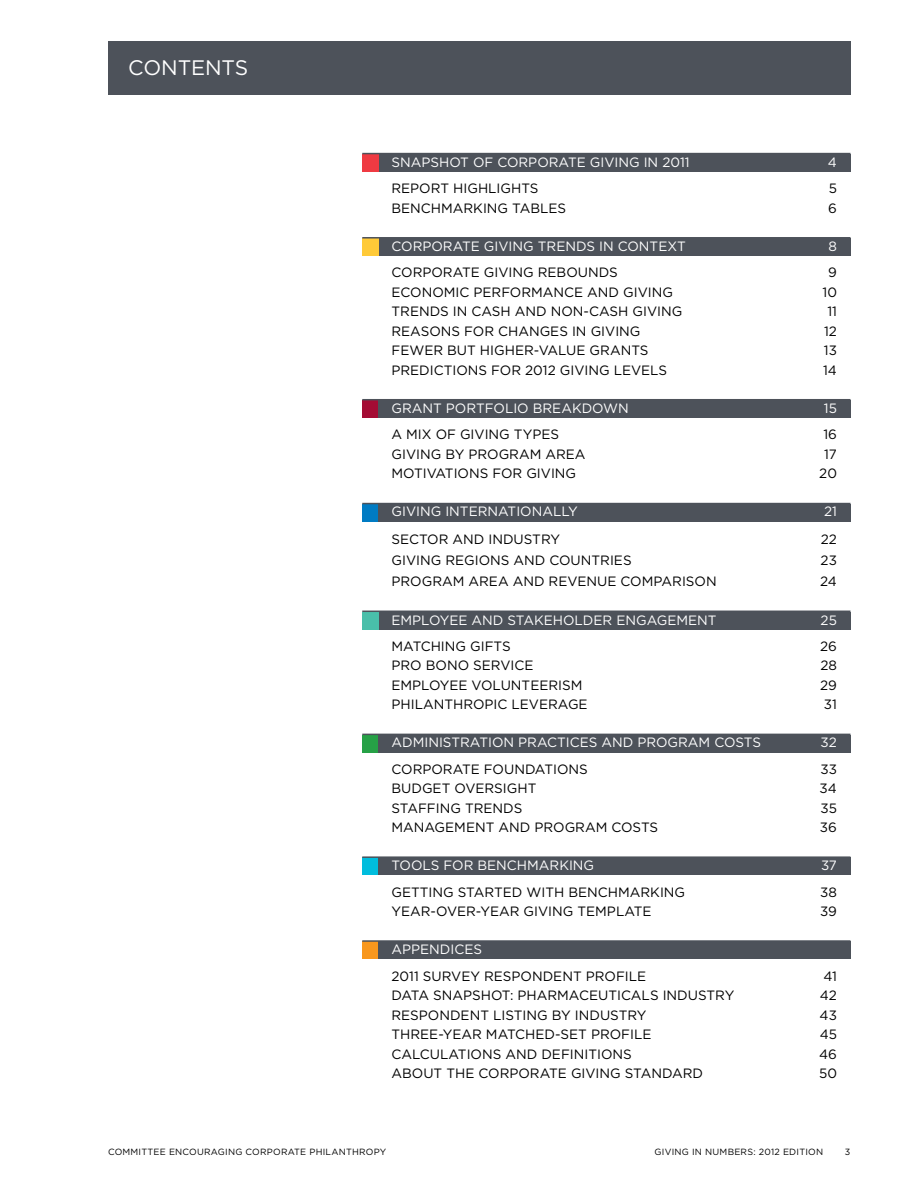
<style>
.page{position:relative;width:918px;height:1188px;background:#fff}
.page>*{position:absolute;margin:0;border:0;box-sizing:border-box;transform-origin:0 0}
.t1{font:21px "Gotham";letter-spacing:-.01em;color:#fff}
.t2{font:13.5px "Gotham";color:#000}
.t3{font:13.5px "Gotham";color:#fff}
.t4{font:9px "Gotham";letter-spacing:.025em;color:#000}
</style>
<div class="page">
<div style="left:378px;top:154px;width:472px;height:18px;background:#4d525a"></div>
<div style="left:362px;top:154px;width:17px;height:18px;background:#ef3a42"></div>
<hr style="left:363px;top:153px;width:487px;height:1px;background:#4d525a">
<div style="left:108px;top:41px;width:742px;height:54px;background:#4d525a"></div>
<div style="left:378px;top:238px;width:472px;height:18px;background:#4d525a"></div>
<div style="left:362px;top:238px;width:17px;height:18px;background:#ffca38"></div>
<hr style="left:363px;top:237px;width:487px;height:2px;background:#4d525a">
<div style="left:378px;top:400px;width:472px;height:18px;background:#4d525a"></div>
<div style="left:362px;top:400px;width:16px;height:18px;background:#a40c34"></div>
<hr style="left:363px;top:399px;width:487px;height:1px;background:#4d525a">
<div style="left:378px;top:504px;width:472px;height:18px;background:#4d525a"></div>
<div style="left:362px;top:504px;width:16px;height:18px;background:#007bc3"></div>
<hr style="left:363px;top:503px;width:487px;height:1px;background:#4d525a">
<div style="left:378px;top:612px;width:472px;height:17px;background:#4d525a"></div>
<div style="left:362px;top:612px;width:17px;height:17px;background:#49bfaa"></div>
<hr style="left:363px;top:611px;width:487px;height:1px;background:#4d525a">
<div style="left:378px;top:735px;width:472px;height:17px;background:#4d525a"></div>
<div style="left:362px;top:735px;width:16px;height:17px;background:#26a146"></div>
<hr style="left:363px;top:734px;width:487px;height:1px;background:#4d525a">
<div style="left:378px;top:858px;width:472px;height:17px;background:#4d525a"></div>
<div style="left:362px;top:858px;width:16px;height:17px;background:#00bddd"></div>
<hr style="left:363px;top:856px;width:487px;height:2px;background:#4d525a">
<div style="left:378px;top:942px;width:472px;height:17px;background:#4d525a"></div>
<div style="left:362px;top:942px;width:16px;height:17px;background:#f8971d"></div>
<hr style="left:363px;top:940px;width:487px;height:2px;background:#4d525a">
<h1 class="t1" style="left:128px;top:56px;width:121px">CONTENTS</h1>
<p class="t3" style="left:392px;top:155px;width:300px">SNAPSHOT OF CORPORATE GIVING IN 2011</p>
<p class="t3" style="left:828px;top:155px;width:11px">4</p>
<p class="t2" style="left:392px;top:181px;width:11px">REPORT</p>
<p class="t2" style="left:453px;top:181px;width:66px">HIGHLIGHTS</p>
<p class="t2" style="left:829px;top:181px;width:10px">5</p>
<p class="t2" style="left:392px;top:201px;width:11px">BENCHM</p>
<p class="t2" style="left:453px;top:201px;width:86px">ARKING TABLES</p>
<p class="t2" style="left:828px;top:201px;width:10px">6</p>
<p class="t3" style="left:392px;top:239px;width:296px">CORPORATE GIVING TRENDS IN CONTEXT</p>
<p class="t3" style="left:828px;top:239px;width:10px">8</p>
<p class="t2" style="left:392px;top:265px;width:11px">CORPOR</p>
<p class="t2" style="left:453px;top:265px;width:50px">ATE GIVIN</p>
<p class="t2" style="left:523px;top:265px;width:25px">G REBOUNDS</p>
<p class="t2" style="left:828px;top:265px;width:10px">9</p>
<p class="t2" style="left:392px;top:285px;width:11px">ECONOMIC</p>
<p class="t2" style="left:474px;top:285px;width:11px">PERFORM</p>
<p class="t2" style="left:543px;top:285px;width:21px">ANCE</p>
<p class="t2" style="left:587px;top:285px;width:54px">AND GIVIN</p>
<p class="t2" style="left:662px;top:285px;width:12px">G</p>
<p class="t2" style="left:823px;top:285px;width:16px">10</p>
<p class="t2" style="left:392px;top:304px;width:11px">TRENDS</p>
<p class="t2" style="left:453px;top:304px;width:110px">IN CASH AND NON</p>
<p class="t2" style="left:584px;top:304px;width:67px">-CASH GIVIN</p>
<p class="t2" style="left:672px;top:304px;width:12px">G</p>
<p class="t2" style="left:827px;top:304px;width:11px">11</p>
<p class="t2" style="left:392px;top:324px;width:40px">REASONS</p>
<p class="t2" style="left:464px;top:324px;width:11px">FOR</p>
<p class="t2" style="left:498px;top:324px;width:111px">CHANGES IN GIVIN</p>
<p class="t2" style="left:630px;top:324px;width:12px">G</p>
<p class="t2" style="left:824px;top:324px;width:14px">12</p>
<p class="t2" style="left:392px;top:343px;width:66px">FEWER BUT</p>
<p class="t2" style="left:480px;top:343px;width:35px">HIGHER</p>
<p class="t2" style="left:534px;top:343px;width:34px">-VALUE</p>
<p class="t2" style="left:590px;top:343px;width:39px">GRANTS</p>
<p class="t2" style="left:824px;top:343px;width:15px">13</p>
<p class="t2" style="left:392px;top:363px;width:10px">PREDICTIONS</p>
<p class="t2" style="left:491px;top:363px;width:11px">FOR</p>
<p class="t2" style="left:525px;top:363px;width:53px">2012 GIVIN</p>
<p class="t2" style="left:599px;top:363px;width:24px">G LEVELS</p>
<p class="t2" style="left:823px;top:363px;width:15px">14</p>
<p class="t3" style="left:392px;top:401px;width:239px">GRANT PORTFOLIO BREAKDOWN</p>
<p class="t3" style="left:824px;top:401px;width:15px">15</p>
<p class="t2" style="left:392px;top:427px;width:169px">A M IX OF GIVING TYPES</p>
<p class="t2" style="left:823px;top:427px;width:15px">16</p>
<p class="t2" style="left:392px;top:447px;width:19px">GIVIN</p>
<p class="t2" style="left:431px;top:447px;width:49px">G BY PRO</p>
<p class="t2" style="left:499px;top:447px;width:88px">GRAM AREA</p>
<p class="t2" style="left:824px;top:447px;width:14px">17</p>
<p class="t2" style="left:392px;top:466px;width:10px">MOTIV</p>
<p class="t2" style="left:435px;top:466px;width:19px">ATIONS</p>
<p class="t2" style="left:492px;top:466px;width:80px">FOR GIVING</p>
<p class="t2" style="left:819px;top:466px;width:19px">20</p>
<p class="t3" style="left:392px;top:504px;width:188px">GIVING I NTERNATIONALLY</p>
<p class="t3" style="left:824px;top:504px;width:14px">21</p>
<p class="t2" style="left:392px;top:532px;width:170px">SECTOR AND I NDUSTRY</p>
<p class="t2" style="left:821px;top:532px;width:18px">22</p>
<p class="t2" style="left:392px;top:553px;width:19px">GIVING</p>
<p class="t2" style="left:445px;top:553px;width:39px">REGIONS</p>
<p class="t2" style="left:514px;top:553px;width:46px">AND COUNTRIES</p>
<p class="t2" style="left:821px;top:553px;width:18px">23</p>
<p class="t2" style="left:392px;top:574px;width:11px">PRO</p>
<p class="t2" style="left:422px;top:574px;width:138px">GRAM AREA AND REVENUE</p>
<p class="t2" style="left:621px;top:574px;width:12px">COMP</p>
<p class="t2" style="left:662px;top:574px;width:19px">ARISON</p>
<p class="t2" style="left:820px;top:574px;width:18px">24</p>
<p class="t3" style="left:392px;top:612px;width:256px">EMPLOYEE AND STAKEHOLDER ENGAG</p>
<p class="t3" style="left:667px;top:612px;width:51px">EMENT</p>
<p class="t3" style="left:821px;top:612px;width:18px">25</p>
<p class="t2" style="left:392px;top:639px;width:31px">MATCHIN</p>
<p class="t2" style="left:456px;top:639px;width:32px">G GIFTS</p>
<p class="t2" style="left:820px;top:639px;width:18px">26</p>
<p class="t2" style="left:392px;top:658px;width:11px">PRO</p>
<p class="t2" style="left:426px;top:658px;width:12px">BONO</p>
<p class="t2" style="left:473px;top:658px;width:9px">SERVICE</p>
<p class="t2" style="left:820px;top:658px;width:18px">28</p>
<p class="t2" style="left:392px;top:677px;width:11px">EMPLOYEE</p>
<p class="t2" style="left:472px;top:677px;width:10px">VOLUNTEERISM</p>
<p class="t2" style="left:820px;top:677px;width:18px">29</p>
<p class="t2" style="left:392px;top:697px;width:9px">PHIL</p>
<p class="t2" style="left:423px;top:697px;width:21px">ANTHROPIC</p>
<p class="t2" style="left:512px;top:697px;width:10px">LEVER</p>
<p class="t2" style="left:558px;top:697px;width:26px">AGE</p>
<p class="t2" style="left:824px;top:697px;width:15px">31</p>
<p class="t3" style="left:392px;top:735px;width:371px">ADMINISTRATION PRACTICES AND PROGRAM COSTS</p>
<p class="t3" style="left:821px;top:735px;width:18px">32</p>
<p class="t2" style="left:392px;top:761px;width:11px">CORPOR</p>
<p class="t2" style="left:453px;top:761px;width:43px">ATE FOUND</p>
<p class="t2" style="left:535px;top:761px;width:18px">ATIONS</p>
<p class="t2" style="left:820px;top:761px;width:18px">33</p>
<p class="t2" style="left:392px;top:781px;width:11px">BUD</p>
<p class="t2" style="left:422px;top:781px;width:42px">GET OVERSI</p>
<p class="t2" style="left:507px;top:781px;width:18px">GHT</p>
<p class="t2" style="left:820px;top:781px;width:19px">34</p>
<p class="t2" style="left:392px;top:800px;width:36px">STAFFIN</p>
<p class="t2" style="left:450px;top:800px;width:24px">G TRENDS</p>
<p class="t2" style="left:821px;top:800px;width:18px">35</p>
<p class="t2" style="left:392px;top:820px;width:65px">MANAGEMENT</p>
<p class="t2" style="left:499px;top:820px;width:47px">AND PRO</p>
<p class="t2" style="left:565px;top:820px;width:56px">GRAM COSTS</p>
<p class="t2" style="left:820px;top:820px;width:19px">36</p>
<p class="t3" style="left:392px;top:858px;width:198px">TOOLS FOR BENCHMARKING</p>
<p class="t3" style="left:821px;top:858px;width:17px">37</p>
<p class="t2" style="left:392px;top:884px;width:289px">GETTING STARTED WITH BENCHMARKING</p>
<p class="t2" style="left:820px;top:884px;width:18px">38</p>
<p class="t2" style="left:392px;top:904px;width:56px">YEAR-OVER</p>
<p class="t2" style="left:476px;top:904px;width:66px">-YEAR GIVIN</p>
<p class="t2" style="left:563px;top:904px;width:25px">G TEMPL</p>
<p class="t2" style="left:624px;top:904px;width:17px">ATE</p>
<p class="t2" style="left:820px;top:904px;width:18px">39</p>
<p class="t3" style="left:392px;top:942px;width:92px">APPENDICES</p>
<p class="t2" style="left:392px;top:968px;width:42px">2011 SURVEY</p>
<p class="t2" style="left:484px;top:968px;width:11px">RESPONDENT</p>
<p class="t2" style="left:586px;top:968px;width:9px">PROFILE</p>
<p class="t2" style="left:823px;top:968px;width:15px">41</p>
<p class="t2" style="left:392px;top:988px;width:82px">DATA SN APSHOT</p>
<p class="t2" style="left:510px;top:988px;width:79px">: PHARMACEUTIC</p>
<p class="t2" style="left:631px;top:988px;width:41px">ALS INDUSTRY</p>
<p class="t2" style="left:820px;top:988px;width:19px">42</p>
<p class="t2" style="left:392px;top:1007px;width:11px">RESPONDENT</p>
<p class="t2" style="left:493px;top:1007px;width:8px">LISTIN</p>
<p class="t2" style="left:537px;top:1007px;width:47px">G BY INDUSTRY</p>
<p class="t2" style="left:820px;top:1007px;width:19px">43</p>
<p class="t2" style="left:392px;top:1027px;width:11px">THREE</p>
<p class="t2" style="left:438px;top:1027px;width:80px">-YEAR MATCHED</p>
<p class="t2" style="left:555px;top:1027px;width:15px">-SET</p>
<p class="t2" style="left:591px;top:1027px;width:9px">PROFILE</p>
<p class="t2" style="left:820px;top:1027px;width:19px">45</p>
<p class="t2" style="left:392px;top:1046px;width:31px">CALCUL</p>
<p class="t2" style="left:449px;top:1046px;width:19px">ATIONS</p>
<p class="t2" style="left:505px;top:1046px;width:45px">AND DEFINITIONS</p>
<p class="t2" style="left:819px;top:1046px;width:19px">46</p>
<p class="t2" style="left:392px;top:1066px;width:22px">ABOUT</p>
<p class="t2" style="left:446px;top:1066px;width:10px">THE</p>
<p class="t2" style="left:479px;top:1066px;width:11px">CORPOR</p>
<p class="t2" style="left:540px;top:1066px;width:50px">ATE GIVIN</p>
<p class="t2" style="left:610px;top:1066px;width:80px">G STANDARD</p>
<p class="t2" style="left:819px;top:1066px;width:19px">50</p>
<p class="t4" style="left:108px;top:1147px;width:280px">COMMITTEE ENCOURAGING CORPORATE PHILANTHROPY</p>
<p class="t4" style="left:655px;top:1147px;width:170px">GIVING IN NUMBERS: 2012 EDITION</p>
<p class="t4" style="left:845px;top:1147px;width:7px">3</p>
</div>
